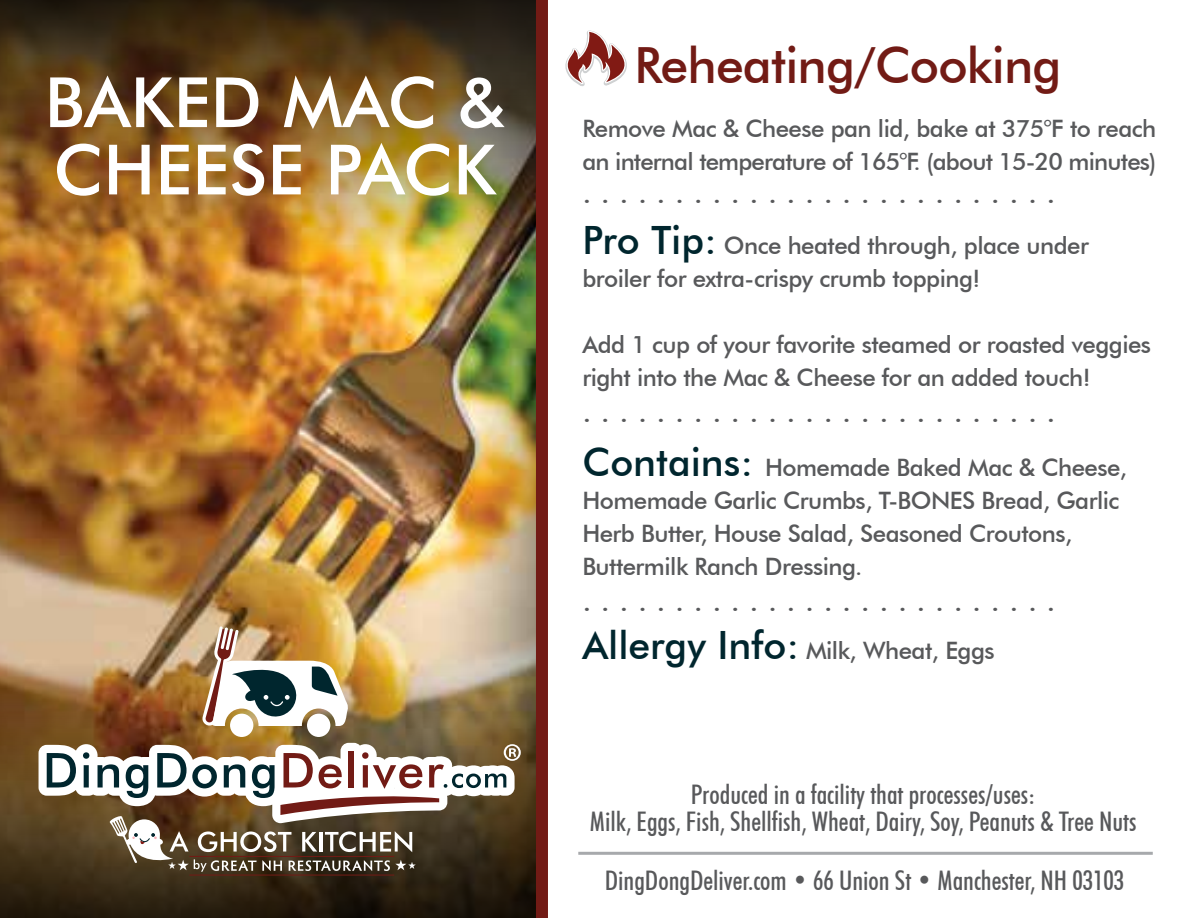
<style>
.page{position:relative;width:1188px;height:918px;background:#fff}
.page>*{position:absolute;margin:0;border:0;box-sizing:border-box;transform-origin:0 0}
.t1{font:500 69.6px/67.2px "Futura BT";color:#fff}
.t2{font:500 49.8px "Futura BT";letter-spacing:-.015em;color:#721b15}
.t3{font:500 30px "Futura BT";color:#58595b}
.t4{font:500 condensed 27px/27px "Futura BT";color:#58595b;text-align:center}
.t5{font:500 24px/33px "Futura BT";letter-spacing:-.02em;color:#58595b}
.s1{font-size:39px;color:#00262e}
</style>
<div class="page">
<img style="left:0;top:255px;width:536px;height:406px">
<img style="left:0;top:0;width:536px;height:255px">
<img style="left:0;top:661px;width:536px;height:257px">
<div style="left:307px;top:714px;width:23px;height:23px;background:#fff;border-radius:50%"></div>
<div style="left:230px;top:714px;width:23px;height:23px;background:#fff;border-radius:50%"></div>
<svg style="left:39px;top:743px;width:482px;height:133px"></svg>
<div style="left:536px;top:0;width:12px;height:918px;background:#721b15"></div>
<svg style="left:565px;top:30px;width:62px;height:56px"></svg>
<img style="left:202px;top:626px;width:147px;height:100px">
<hr style="left:578px;top:852px;width:575px;height:3px;background:#a7a9ac">
<h1 class="t1" style="left:45px;top:68px;width:462px">BAKED MAC &amp;<br>CHEESE PACK</h1>
<h2 class="t2" style="left:634px;top:35px;width:429px">Reheating/Cooking</h2>
<p class="t5" style="left:582px;top:112px;width:576px">Remove Mac &amp; Cheese pan lid, bake at 375°F to reach an internal temperature of 165°F. (about 15-20 minutes)</p>
<p class="t3" style="left:582px;top:174px;width:475px">..........................</p>
<p class="t5" style="left:582px;top:229px;width:508px"><span class="s1">Pro Tip:</span> Once heated through, place under broiler for extra-crispy crumb topping!</p>
<p class="t5" style="left:582px;top:328px;width:570px">Add 1 cup of your favorite steamed or roasted veggies right into the Mac &amp; Cheese for an added touch!</p>
<p class="t3" style="left:582px;top:393px;width:475px">..........................</p>
<p class="t5" style="left:582px;top:451px;width:546px"><span class="s1">Contains:</span> Homemade Baked Mac &amp; Cheese, Homemade Garlic Crumbs, T-BONES Bread, Garlic Herb Butter, House Salad, Seasoned Croutons, Buttermilk Ranch Dressing.</p>
<p class="t3" style="left:582px;top:582px;width:475px">..........................</p>
<p class="t5" style="left:582px;top:634px;width:414px"><span class="s1">Allergy Info:</span> Milk, Wheat, Eggs</p>
<p class="t4" style="left:590px;top:781px;width:548px">Produced in a facility that processes/uses:<br>Milk, Eggs, Fish, Shellfish, Wheat, Dairy, Soy, Peanuts &amp; Tree Nuts</p>
<p class="t4" style="left:605px;top:867px;width:521px">DingDongDeliver.com • 66 Union St • Manchester, NH 03103</p>
</div>
